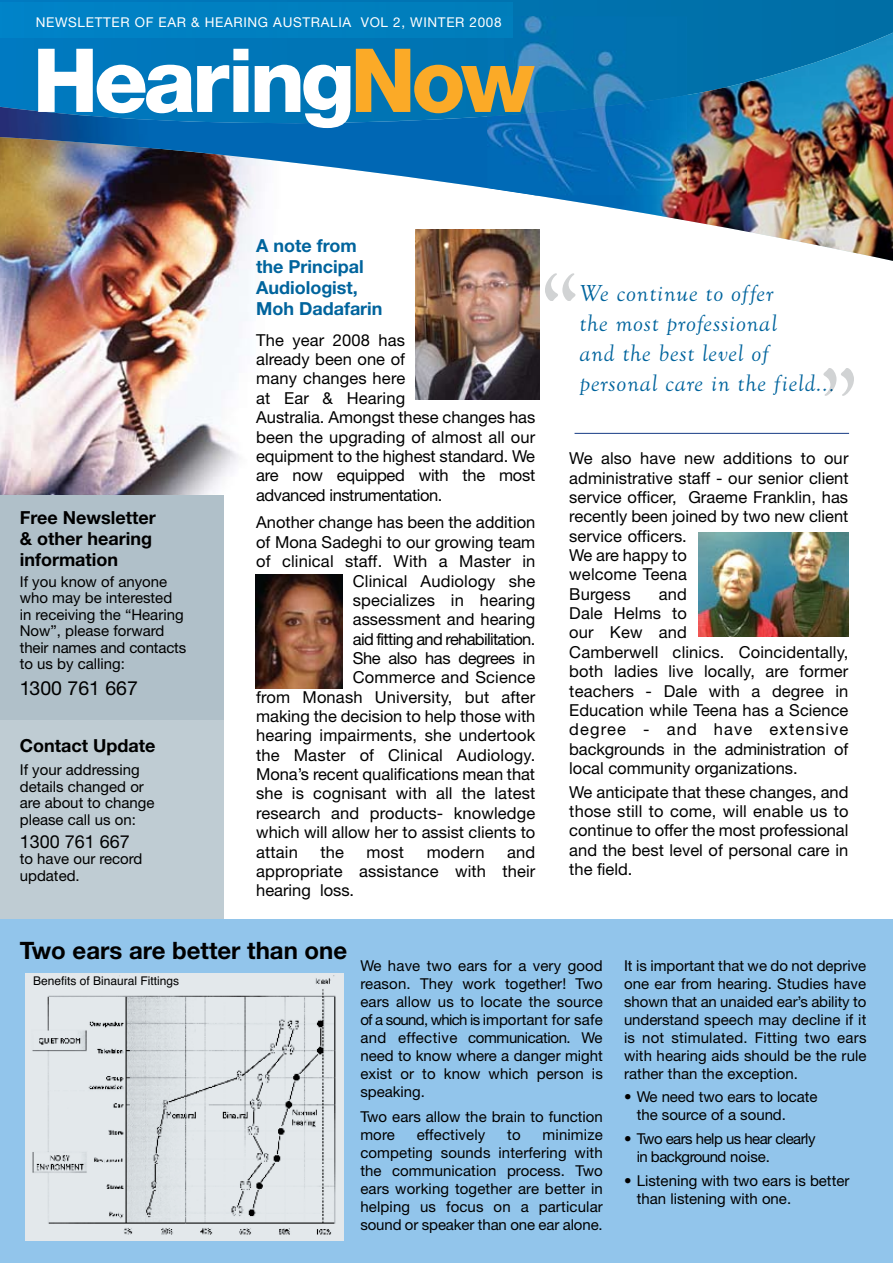
<style>
.page{position:relative;width:893px;height:1263px;background:#fff}
.page>*{position:absolute;margin:0;border:0;box-sizing:border-box;transform-origin:0 0}
.t1{font:800 88.5px "Helvetica Neue";letter-spacing:-.05em;color:#fff}
.t2{font:italic 24px/30px "Goudy Old Style T";letter-spacing:.035em;color:#00649d}
.t3{font:700 24px "Helvetica Neue";color:#000}
.t4{font:19.5px "Helvetica Neue";color:#000}
.t5{font:700 18px/21px "Helvetica Neue";color:#000}
.t6{font:700 18px/21px "Helvetica Neue";color:#00649d}
.t7{font:18px "Helvetica Neue";color:#000}
.t8{font:16.5px/19.4px "Helvetica Neue";color:#000}
.t9{font:16.5px "Helvetica Neue";letter-spacing:-.04em;color:#000}
.t10{font:16.5px "Helvetica Neue";letter-spacing:-.025em;color:#000}
.t11{font:15px/18px "Helvetica Neue";color:#000}
.t12{font:15px/18px "Helvetica Neue";letter-spacing:-.035em;color:#000}
.t13{font:13.5px "Helvetica Neue";letter-spacing:.05em;color:#fff}
.t14{font:12px "Helvetica";color:#000}
.s1{color:#fbaa27}
</style>
<div class="page">
<img style="left:0;top:0;width:893px;height:1263px">
<p class="t13" style="left:36px;top:15px;width:467px">NEWSLETTER OF EAR &amp; HEARING AUSTRALIA VOL 2, WINTER 2008</p>
<h1 class="t1" style="left:33px;top:28px;width:503px">Hearing<span class="s1">Now</span></h1>
<p class="t5" style="left:20px;top:506px;width:137px">Free Newsletter &amp; other hearing information</p>
<p class="t11" style="left:20px;top:573px;width:168px;line-height:16.5px">If you know of anyone who may be interested in receiving the “Hearing<br>Now”, please forward their names and contacts to us by calling:</p>
<p class="t4" style="left:20px;top:676px;width:120px">1300 761 667</p>
<p class="t5" style="left:20px;top:735px;width:137px">Contact Update</p>
<p class="t11" style="left:20px;top:761px;width:136px;line-height:16.5px">If your addressing details changed or are about to change please call us on:</p>
<p class="t7" style="left:20px;top:830px;width:111px">1300 761 667</p>
<p class="t11" style="left:20px;top:850px;width:124px;line-height:16.5px">to have our record updated.</p>
<p class="t6" style="left:256px;top:235px;width:128px">A note from the Principal<br>Audiologist,<br>Moh Dadafarin</p>
<p class="t8" style="left:256px;top:330px;width:281px">The year 2008 has<br>already been one of<br>many changes here<br>at Ear &amp; Hearing<br>Australia. Amongst these changes has been the upgrading of almost all our equipment to the highest standard. We are now equipped with the most advanced instrumentation.</p>
<p class="t8" style="left:256px;top:513px;width:281px">Another change has been the addition</p>
<p class="t8" style="left:256px;top:532px;width:281px">of Mona Sadeghi to our growing team</p>
<p class="t8" style="left:256px;top:551px;width:281px">of clinical staff. With a Master in</p>
<p class="t8" style="left:353px;top:571px;width:184px">Clinical Audiology she</p>
<p class="t8" style="left:353px;top:590px;width:184px">specializes in hearing</p>
<p class="t8" style="left:353px;top:609px;width:184px">assessment and hearing</p>
<p class="t9" style="left:353px;top:629px;width:184px">aid fitting and rehabilitation.</p>
<p class="t10" style="left:353px;top:648px;width:184px">She also has degrees in</p>
<p class="t8" style="left:353px;top:667px;width:184px">Commerce and Science</p>
<p class="t8" style="left:256px;top:687px;width:281px">from Monash University, but after</p>
<p class="t8" style="left:256px;top:706px;width:281px">making the decision to help those with</p>
<p class="t8" style="left:256px;top:725px;width:281px">hearing impairments, she undertook</p>
<p class="t8" style="left:256px;top:745px;width:281px">the Master of Clinical Audiology.</p>
<p class="t8" style="left:256px;top:764px;width:280px">Mona’s recent qualifications mean that</p>
<p class="t8" style="left:256px;top:784px;width:281px">she is cognisant with all the latest</p>
<p class="t8" style="left:256px;top:803px;width:281px">research and products- knowledge</p>
<p class="t8" style="left:256px;top:822px;width:281px">which will allow her to assist clients to</p>
<p class="t8" style="left:256px;top:842px;width:43px">attain</p>
<p class="t8" style="left:320px;top:842px;width:25px">the</p>
<p class="t8" style="left:367px;top:842px;width:39px">most</p>
<p class="t8" style="left:427px;top:842px;width:59px">modern</p>
<p class="t8" style="left:256px;top:842px;width:281px;text-align:justify;text-indent:251px">and appropriate assistance with their hearing loss.</p>
<h2 class="t2" style="left:579px;top:279px;width:257px">We continue to offer<br>the most professional<br>and the best level of personal care in the field...</h2>
<p class="t8" style="left:569px;top:448px;width:281px">We also have new additions to our administrative staff - our senior client service officer, Graeme Franklin, has recently been joined by two new client service officers.<br>We are happy to<br>welcome Teena<br>Burgess</p>
<p class="t8" style="left:569px;top:584px;width:281px;text-indent:89px">and<br>Dale Helms to<br>our Kew and<br>Camberwell clinics. Coincidentally, both ladies live locally, are former teachers - Dale with a degree in<br>Education while Teena has a Science degree - and have extensive backgrounds in the administration of local community organizations.</p>
<p class="t8" style="left:569px;top:782px;width:281px;text-align:justify">We anticipate that these changes, and those still to come, will enable us to continue to offer the most professional and the best level of personal care in the field.</p>
<h2 class="t3" style="left:20px;top:936px;width:329px">Two ears are better than one</h2>
<p class="t14" style="left:33px;top:971px;width:148px">Benefits of Binaural Fittings</p>
<p class="t11" style="left:360px;top:957px;width:244px;text-align:justify">We have two ears for a very good reason. They work together! Two ears allow us to locate the source of a sound, which is important for safe and effective communication. We need to know where a danger might exist or to know which person is speaking.</p>
<p class="t11" style="left:360px;top:1107px;width:244px">Two ears allow the brain to function more</p>
<p class="t11" style="left:417px;top:1125px;width:70px">effectively</p>
<p class="t11" style="left:507px;top:1125px;width:15px">to</p>
<p class="t11" style="left:360px;top:1125px;width:244px;text-align:justify;text-indent:182px">minimize competing sounds interfering with the communication process. Two ears working together are better in helping us focus on a particular sound or speaker than one ear alone.</p>
<p class="t11" style="left:624px;top:957px;width:244px;text-align:justify">It is important that we do not deprive one ear from hearing. Studies have shown that an unaided ear’s ability to understand speech may decline if it is not stimulated. Fitting two ears with hearing aids should be the rule rather than the exception.</p>
<p class="t11" style="left:637px;top:1087px;width:182px;text-indent:-13px">• We need two ears to locate the source of a sound.</p>
<p class="t12" style="left:637px;top:1129px;width:180px;text-indent:-13px">• Two ears help us hear clearly in background noise.</p>
<p class="t11" style="left:637px;top:1172px;width:214px;text-indent:-13px">• Listening with two ears is better than listening with one.</p>
</div>
